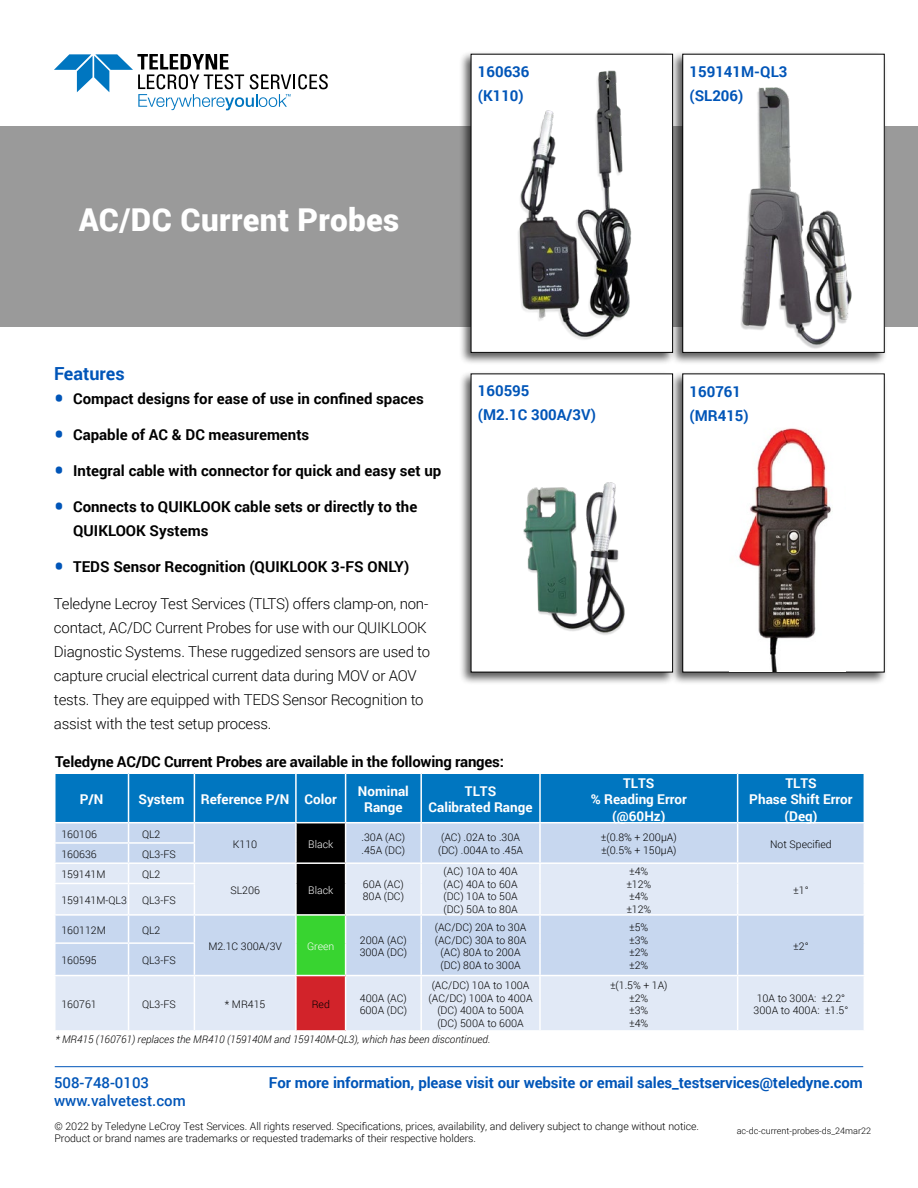
<style>
.page{position:relative;width:918px;height:1188px;background:#fff}
.page>*{position:absolute;margin:0;border:0;box-sizing:border-box;transform-origin:0 0}
.t1{font:900 31.5px "Roboto";letter-spacing:.01em;color:#fff}
.t2{font:700 18px "Roboto";color:#0055b8}
.t3{font:700 15px/24px "Roboto";color:#000}
.t4{font:300 15px/24px "Roboto";letter-spacing:-.015em;color:#000}
.t5{font:700 15px/24px "Roboto";letter-spacing:-.005em;color:#0055b8}
.t6{font:500 15px "Roboto";color:#0055b8}
.t7{font:700 13.5px/16.2px "Roboto";color:#fff;text-align:center}
.t8{font:300 10.5px/12.6px "Roboto";color:#000}
.t9{font:italic 300 10.5px "Roboto";color:#000}
.t10{font:300 10.5px "Roboto";color:#fff}
.t11{font:300 9px "Roboto";color:#000}
.s1{font-size:27px;color:#0055b8}
</style>
<div class="page">
<div style="left:56px;top:976px;width:808px;height:54px;background:#e1e9f6"></div>
<div style="left:296px;top:976px;width:50px;height:55px;background:#d2232a"></div>
<svg style="left:55px;top:773px;width:809px;height:202px;background:#98c0dc"></svg>
<hr style="left:295px;top:943px;width:2px;height:32px;background:#fff">
<hr style="left:345px;top:943px;width:1px;height:32px;background:#fff">
<hr style="left:420px;top:943px;width:2px;height:32px;background:#fff">
<hr style="left:539px;top:943px;width:2px;height:32px;background:#fff">
<hr style="left:737px;top:943px;width:1px;height:32px;background:#fff">
<hr style="left:54px;top:942px;width:75px;height:2px;background:#fff">
<hr style="left:54px;top:944px;width:2px;height:31px;background:#fff">
<hr style="left:129px;top:942px;width:66px;height:2px;background:#fff">
<hr style="left:128px;top:944px;width:1px;height:31px;background:#fff">
<hr style="left:194px;top:944px;width:1px;height:31px;background:#fff">
<hr style="left:128px;top:976px;width:1px;height:54px;background:#fff">
<hr style="left:194px;top:976px;width:1px;height:54px;background:#fff">
<hr style="left:295px;top:976px;width:2px;height:54px;background:#fff">
<hr style="left:345px;top:976px;width:1px;height:54px;background:#fff">
<hr style="left:420px;top:976px;width:2px;height:54px;background:#fff">
<hr style="left:539px;top:976px;width:2px;height:54px;background:#fff">
<hr style="left:737px;top:976px;width:1px;height:54px;background:#fff">
<hr style="left:296px;top:1030px;width:50px;height:2px;background:#fff">
<div style="left:0;top:126px;width:918px;height:201px;background:#9a9a9a"></div>
<svg style="left:54px;top:54px;width:274px;height:56px"></svg>
<div style="left:670px;top:371px;width:218px;height:314px;background:#000;opacity:.65"></div>
<div style="left:683px;top:374px;width:201px;height:298px;background:#fff"></div>
<img style="left:738px;top:428px;width:93px;height:243px">
<div style="left:458px;top:371px;width:218px;height:314px;background:#000;opacity:.65"></div>
<div style="left:471px;top:374px;width:202px;height:298px;background:#fff"></div>
<div style="left:471px;top:374px;width:202px;height:298px;border:1px solid #000"></div>
<img style="left:523px;top:482px;width:102px;height:153px">
<div style="left:670px;top:51px;width:218px;height:314px;background:#000;opacity:.65"></div>
<div style="left:683px;top:54px;width:201px;height:298px;background:#fff"></div>
<img style="left:686px;top:75px;width:202px;height:288px">
<div style="left:458px;top:51px;width:218px;height:314px;background:#000;opacity:.65"></div>
<div style="left:471px;top:54px;width:202px;height:298px;background:#fff"></div>
<div style="left:471px;top:54px;width:202px;height:299px;border:1px solid #000"></div>
<img style="left:518px;top:70px;width:114px;height:270px">
<hr style="left:55px;top:1066px;width:808px;height:1px;background:#0055b8">
<h1 class="t1" style="left:79px;top:198px;width:322px">AC/DC Current Probes</h1>
<h3 class="t5" style="left:478px;top:59px;width:53px">160636 (K110)</h3>
<h2 class="t2" style="left:54px;top:360px;width:72px">Features</h2>
<h3 class="t3" style="left:54px;top:386px;width:371px"><span class="s1">•</span> Compact designs for ease of use in confined spaces</h3>
<h3 class="t3" style="left:54px;top:422px;width:257px"><span class="s1">•</span> Capable of AC &amp; DC measurements</h3>
<h3 class="t3" style="left:54px;top:458px;width:389px"><span class="s1">•</span> Integral cable with connector for quick and easy set up</h3>
<h3 class="t3" style="left:73px;top:494px;width:346px;text-indent:-19px"><span class="s1">•</span> Connects to QUIKLOOK cable sets or directly to the<br>QUIKLOOK Systems</h3>
<h3 class="t3" style="left:54px;top:554px;width:357px"><span class="s1">•</span> TEDS Sensor Recognition (QUIKLOOK 3-FS ONLY)</h3>
<p class="t4" style="left:54px;top:591px;width:378px">Teledyne Lecroy Test Services (TLTS) offers clamp-on, non&shy;contact, AC/DC Current Probes for use with our QUIKLOOK Diagnostic Systems. These ruggedized sensors are used to capture crucial electrical current data during MOV or AOV tests. They are equipped with TEDS Sensor Recognition to assist with the test setup process.</p>
<h3 class="t5" style="left:478px;top:378px;width:120px">160595<br>(M2.1C 300A/3V)</h3>
<h3 class="t3" style="left:55px;top:749px;width:450px">Teledyne AC/DC Current Probes are available in the following ranges:</h3>
<h3 class="t5" style="left:690px;top:59px;width:99px">159141M-QL3 (SL206)</h3>
<h3 class="t5" style="left:690px;top:379px;width:61px">160761 (MR415)</h3>
<p class="t7" style="left:80px;top:791px;width:25px">P/N</p>
<p class="t7" style="left:138px;top:791px;width:200px">System Reference P/N Color</p>
<p class="t7" style="left:358px;top:783px;width:52px">Nominal<br>Range</p>
<p class="t7" style="left:429px;top:783px;width:106px">TLTS<br>Calibrated Range</p>
<p class="t7" style="left:591px;top:775px;width:97px">TLTS<br>% Reading Error (@60Hz)</p>
<p class="t7" style="left:749px;top:775px;width:105px">TLTS<br>Phase Shift Error (Deg)</p>
<p class="t8" style="left:62px;top:827px;width:37px">160106</p>
<p class="t8" style="left:142px;top:827px;width:20px">QL2</p>
<p class="t8" style="left:233px;top:837px;width:26px">K110</p>
<p class="t10" style="left:308px;top:837px;width:27px">Black</p>
<p class="t8" style="left:362px;top:831px;width:45px">.30A (AC) .45A (DC)</p>
<p class="t8" style="left:438px;top:831px;width:87px">(AC) .02A to .30A (DC) .004A to .45A</p>
<p class="t8" style="left:601px;top:831px;width:77px">±(0.8% + 200μA) ±(0.5% + 150μA)</p>
<p class="t8" style="left:770px;top:837px;width:63px">Not Specified</p>
<p class="t8" style="left:62px;top:847px;width:37px">160636</p>
<p class="t8" style="left:142px;top:847px;width:35px">QL3-FS</p>
<p class="t8" style="left:62px;top:868px;width:46px">159141M</p>
<p class="t8" style="left:142px;top:868px;width:20px">QL2</p>
<p class="t8" style="left:443px;top:865px;width:76px;text-align:justify">(AC) 10A to 40A (AC) 40A to 60A (DC) 10A to 50A (DC) 50A to 80A</p>
<p class="t8" style="left:626px;top:865px;width:26px">±4% ±12% ±4% ±12%</p>
<p class="t8" style="left:230px;top:883px;width:31px">SL206</p>
<p class="t10" style="left:308px;top:883px;width:27px">Black</p>
<p class="t8" style="left:363px;top:877px;width:43px">60A (AC)<br>80A (DC)</p>
<p class="t8" style="left:793px;top:883px;width:17px">±1°</p>
<p class="t8" style="left:62px;top:894px;width:67px">159141M-QL3</p>
<p class="t8" style="left:142px;top:894px;width:35px">QL3-FS</p>
<p class="t8" style="left:62px;top:923px;width:46px">160112M</p>
<p class="t8" style="left:142px;top:923px;width:20px">QL2</p>
<p class="t8" style="left:435px;top:921px;width:93px;text-align:center">(AC/DC) 20A to 30A (AC/DC) 30A to 80A (AC) 80A to 200A (DC) 80A to 300A</p>
<p class="t8" style="left:629px;top:921px;width:21px;text-align:justify">±5% ±3% ±2% ±2%</p>
<p class="t8" style="left:208px;top:940px;width:75px">M2.1C 300A/3V</p>
<p class="t10" style="left:307px;top:939px;width:29px">Green</p>
<p class="t8" style="left:360px;top:933px;width:49px">200A (AC)<br>300A (DC)</p>
<p class="t8" style="left:793px;top:940px;width:17px">±2°</p>
<p class="t8" style="left:62px;top:954px;width:37px">160595</p>
<p class="t8" style="left:142px;top:954px;width:35px">QL3-FS</p>
<p class="t8" style="left:62px;top:998px;width:37px">160761</p>
<p class="t8" style="left:142px;top:998px;width:35px">QL3-FS</p>
<p class="t8" style="left:225px;top:998px;width:42px">* MR415</p>
<p class="t8" style="left:312px;top:998px;width:20px">Red</p>
<p class="t8" style="left:360px;top:991px;width:49px">400A (AC)<br>600A (DC)</p>
<p class="t8" style="left:429px;top:979px;width:105px;text-align:center">(AC/DC) 10A to 100A (AC/DC) 100A to 400A (DC) 400A to 500A (DC) 500A to 600A</p>
<p class="t8" style="left:610px;top:979px;width:59px;text-align:center">±(1.5% + 1A) ±2%<br>±3%<br>±4%</p>
<p class="t8" style="left:754px;top:991px;width:96px">10A to 300A: ±2.2°<br>300A to 400A: ±1.5°</p>
<p class="t9" style="left:56px;top:1032px;width:437px">* MR415 (160761) replaces the MR410 (159140M and 159140M-QL3), which has been discontinued.</p>
<h3 class="t6" style="left:54px;top:1072px;width:97px">508-748-0103</h3>
<h3 class="t5" style="left:269px;top:1070px;width:596px">For more information, please visit our website or email sales_testservices@teledyne.com</h3>
<h3 class="t6" style="left:54px;top:1090px;width:133px">www.valvetest.com</h3>
<p class="t11" style="left:737px;top:1125px;width:136px">ac-dc-current-probes-ds_24mar22</p>
<p class="t8" style="left:55px;top:1119px;width:646px;line-height:12px">© 2022 by Teledyne LeCroy Test Services. All rights reserved. Specifications, prices, availability, and delivery subject to change without notice.<br>Product or brand names are trademarks or requested trademarks of their respective holders.</p>
</div>
